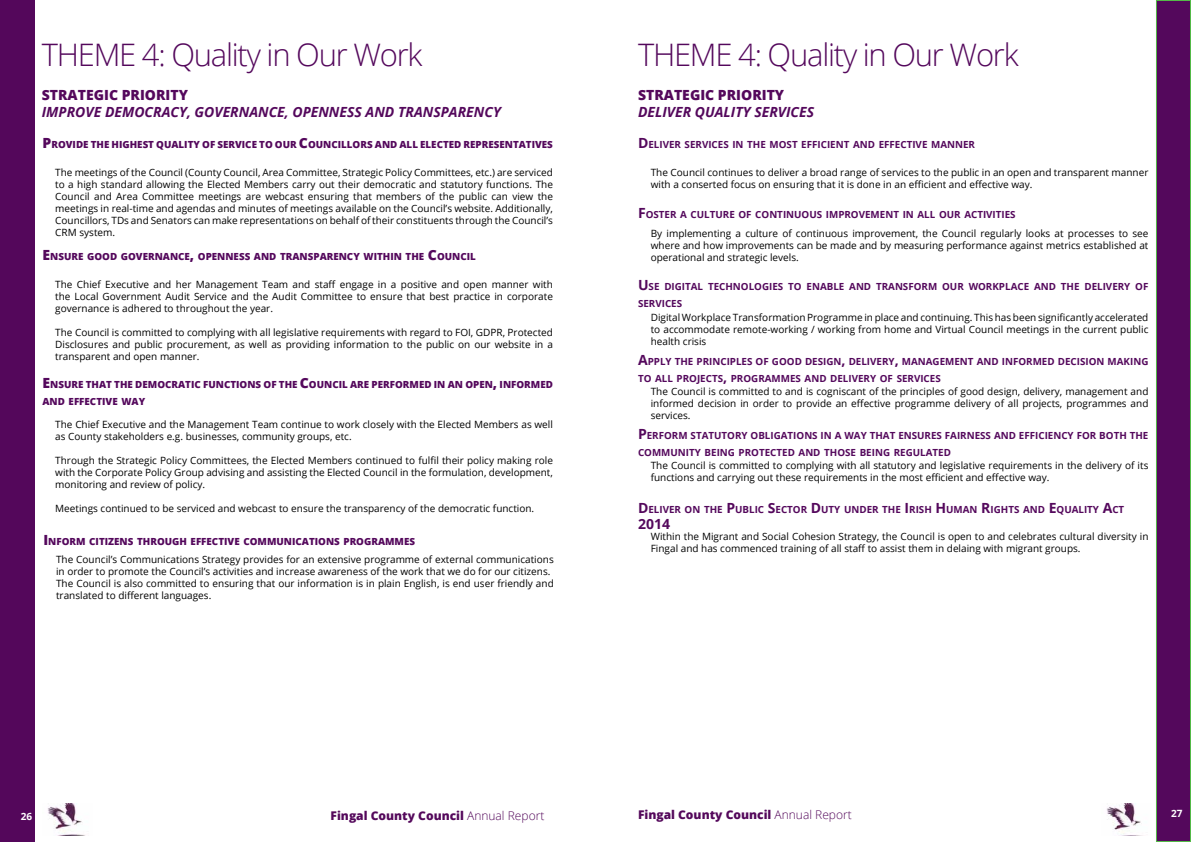
<style>
.page{position:relative;width:1191px;height:842px;background:#fff}
.page>*{position:absolute;margin:0;border:0;box-sizing:border-box;transform-origin:0 0}
.t1{font:300 31px "Open Sans";letter-spacing:-.04em;color:#54085c}
.t2{font:italic 700 14px "Open Sans";color:#54085c}
.t3{font:800 14px "Open Sans";color:#54085c}
.t4{font:700 14px "Open Sans";color:#54085c}
.t5{font:800 12px "Open Sans";color:#54085b}
.t6{font:10px/12px "Open Sans";color:#000;text-align:justify}
.t7{font:300 10px "Open Sans";color:#54075b}
.t8{font:700 10px "Open Sans";color:#fff}
.t9{font:700 9.8px/16.8px "Open Sans";color:#54085c}
.t10{font:800 9.8px/16.8px "Open Sans";color:#54085c}
.s1{font-size:14px}
.s2{font-weight:300}
.s3{font-weight:700;color:#fff}
</style>
<div class="page">
<img style="left:1106px;top:803px;width:37px;height:33px">
<img style="left:47px;top:803px;width:38px;height:33px">
<div style="left:0;top:0;width:34px;height:842px;background:#54075b"></div>
<div style="left:1156px;top:0;width:34px;height:841px;background:#54085c"></div>
<div style="left:1156px;top:0;width:35px;height:842px;border:1px solid #54b948"></div>
<h1 class="t1" style="left:42px;top:34px;width:382px">THEME 4: Quality in Our Work</h1>
<h2 class="t3" style="left:42px;top:84px;width:148px">STRATEGIC PRIORITY</h2>
<h2 class="t2" style="left:42px;top:102px;width:460px">IMPROVE DEMOCRACY, GOVERNANCE, OPENNESS AND TRANSPARENCY</h2>
<p class="t10" style="left:43px;top:136px;width:512px"><span class="s1">P</span>ROVIDE THE HIGHEST QUALITY OF SERVICE TO OUR <span class="s1">C</span>OUNCILLORS AND ALL ELECTED REPRESENTATIVES</p>
<p class="t6" style="left:55px;top:166px;width:499px">The meetings of the Council (County Council, Area Committee, Strategic Policy Committees, etc.) are serviced to a high standard allowing the Elected Members carry out their democratic and statutory functions. The Council and Area Committee meetings are webcast ensuring that members of the public can view the meetings in real-time and agendas and minutes of meetings available on the Council’s website. Additionally, Councillors, TDs and Senators can make representations on behalf of their constituents through the Council’s CRM system.</p>
<p class="t10" style="left:43px;top:248px;width:435px"><span class="s1">E</span>NSURE GOOD GOVERNANCE<span class="s1">,</span> OPENNESS AND TRANSPARENCY WITHIN THE <span class="s1">C</span>OUNCIL</p>
<p class="t6" style="left:55px;top:278px;width:499px">The Chief Executive and her Management Team and staff engage in a positive and open manner with the Local Government Audit Service and the Audit Committee to ensure that best practice in corporate governance is adhered to throughout the year.</p>
<p class="t6" style="left:55px;top:326px;width:499px">The Council is committed to complying with all legislative requirements with regard to FOI, GDPR, Protected Disclosures and public procurement, as well as providing information to the public on our website in a transparent and open manner.</p>
<p class="t10" style="left:43px;top:375px;width:512px"><span class="s1">E</span>NSURE THAT THE DEMOCRATIC FUNCTIONS OF THE <span class="s1">C</span>OUNCIL ARE PERFORMED IN AN OPEN<span class="s1">,</span> INFORMED<br>AND EFFECTIVE WAY</p>
<p class="t6" style="left:55px;top:418px;width:499px">The Chief Executive and the Management Team continue to work closely with the Elected Members as well as County stakeholders e.g. businesses, community groups, etc.</p>
<p class="t6" style="left:55px;top:454px;width:499px">Through the Strategic Policy Committees, the Elected Members continued to fulfil their policy making role with the Corporate Policy Group advising and assisting the Elected Council in the formulation, development, monitoring and review of policy.</p>
<p class="t6" style="left:55px;top:502px;width:480px">Meetings continued to be serviced and webcast to ensure the transparency of the democratic function.</p>
<p class="t10" style="left:43px;top:533px;width:373px"><span class="s1">I</span> NFORM CITIZENS THROUGH EFFECTIVE COMMUNICATIONS PROGRAMMES</p>
<p class="t6" style="left:56px;top:553px;width:499px;text-align:left">The Council’s Communications Strategy provides for an extensive programme of external communications in order to promote the Council’s activities and increase awareness of the work that we do for our citizens.<br>The Council is also committed to ensuring that our information is in plain English, is end user friendly and translated to different languages.</p>
<h1 class="t1" style="left:638px;top:34px;width:382px">THEME 4: Quality in Our Work</h1>
<h2 class="t3" style="left:638px;top:84px;width:148px">STRATEGIC PRIORITY</h2>
<h2 class="t2" style="left:638px;top:102px;width:178px">DELIVER QUALITY SERVICES</h2>
<p class="t9" style="left:638px;top:136px;width:338px"><span class="s1">D</span>ELIVER SERVICES IN THE MOST EFFICIENT AND EFFECTIVE MANNER</p>
<p class="t6" style="left:651px;top:166px;width:499px">The Council continues to deliver a broad range of services to the public in an open and transparent manner with a conserted focus on ensuring that it is done in an efficient and effective way.</p>
<p class="t9" style="left:638px;top:205px;width:379px"><span class="s1">F</span>OSTER A CULTURE OF CONTINUOUS IMPROVEMENT IN ALL OUR ACTIVITIES</p>
<p class="t6" style="left:651px;top:227px;width:499px">By implementing a culture of continuous improvement, the Council regularly looks at processes to see where and how improvements can be made and by measuring performance against metrics established at operational and strategic levels.</p>
<p class="t9" style="left:638px;top:278px;width:512px"><span class="s1">U</span> SE DIGITAL TECHNOLOGIES TO ENABLE AND TRANSFORM OUR WORKPLACE AND THE DELIVERY OF<br>SERVICES</p>
<p class="t6" style="left:651px;top:311px;width:499px">Digital Workplace Transformation Programme in place and continuing. This has been significantly accelerated to accommodate remote-working / working from home and Virtual Council meetings in the current public health crisis</p>
<p class="t9" style="left:638px;top:353px;width:512px"><span class="s1">A</span>PPLY THE PRINCIPLES OF GOOD DESIGN<span class="s1">,</span> DELIVERY<span class="s1">,</span> MANAGEMENT AND INFORMED DECISION MAKING<br>TO ALL PROJECTS<span class="s1">,</span> PROGRAMMES AND DELIVERY OF SERVICES</p>
<p class="t6" style="left:651px;top:385px;width:499px">The Council is committed to and is cogniscant of the principles of good design, delivery, management and informed decision in order to provide an effective programme delivery of all projects, programmes and services.</p>
<p class="t9" style="left:638px;top:427px;width:512px"><span class="s1">P</span>ERFORM STATUTORY OBLIGATIONS IN A WAY THAT ENSURES FAIRNESS AND EFFICIENCY FOR BOTH THE<br>COMMUNITY BEING PROTECTED AND THOSE BEING REGULATED</p>
<p class="t6" style="left:651px;top:459px;width:499px">The Council is committed to complying with all statutory and legislative requirements in the delivery of its functions and carrying out these requirements in the most efficient and effective way.</p>
<p class="t9" style="left:638px;top:500px;width:488px"><span class="s1">D</span>ELIVER ON THE <span class="s1">P</span>UBLIC <span class="s1">S</span>ECTOR <span class="s1">D</span>UTY UNDER THE <span class="s1">I</span> RISH <span class="s1">H</span> UMAN <span class="s1">R</span>IGHTS AND <span class="s1">E</span>QUALITY <span class="s1">A</span>CT</p>
<h2 class="t4" style="left:638px;top:514px;width:33px">2014</h2>
<p class="t6" style="left:651px;top:530px;width:499px">Within the Migrant and Social Cohesion Strategy, the Council is open to and celebrates cultural diversity in<br>Fingal and has commenced training of all staff to assist them in delaing with migrant groups.</p>
<p class="t8" style="left:21px;top:809px;width:13px">26</p>
<p class="t5" style="left:330px;top:806px;width:215px">Fingal County Council <span class="s2">Annual Report</span></p>
<p class="t5" style="left:638px;top:805px;width:215px">Fingal County Council <span class="s2">Annual Report</span></p>
<p class="t7" style="left:1158px;top:806px;width:26px">27 <span class="s3">27</span></p>
</div>
